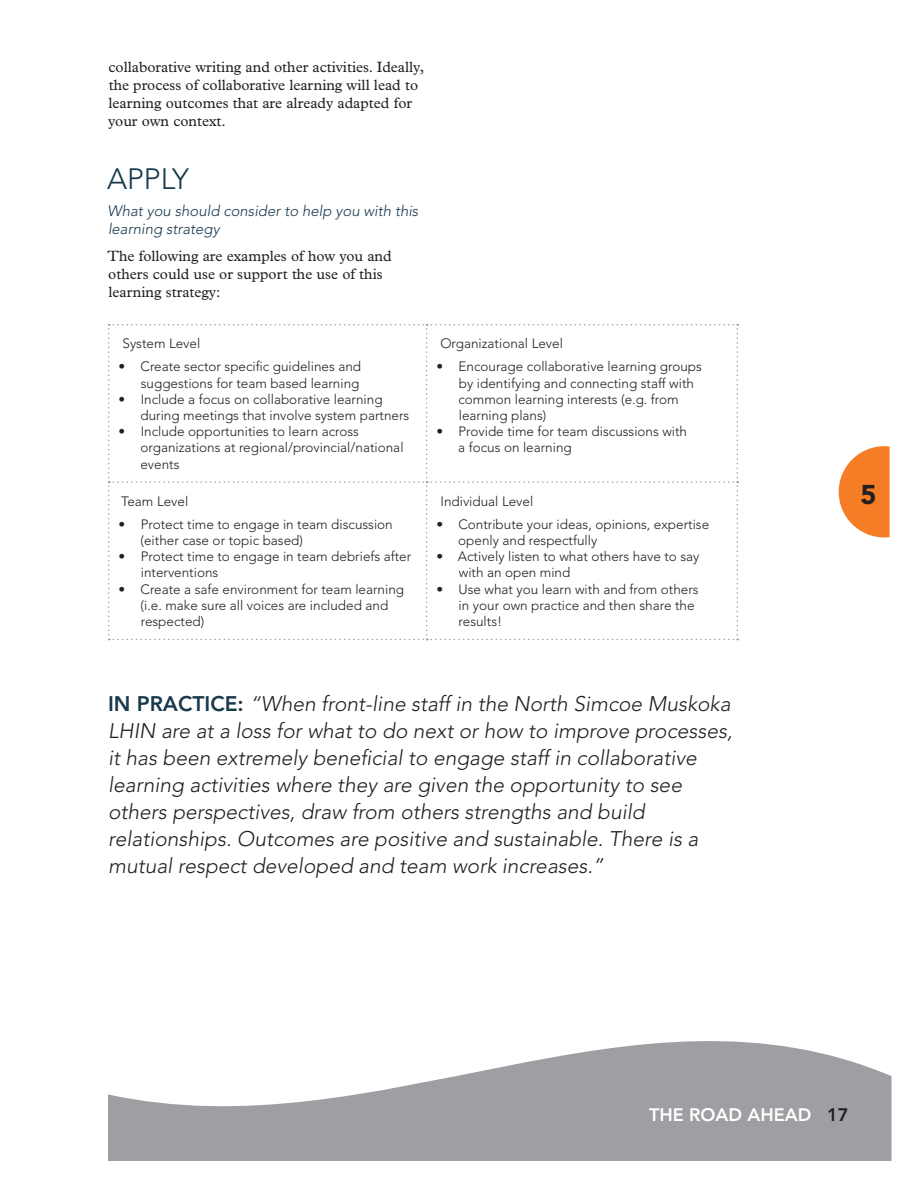
<style>
.page{position:relative;width:918px;height:1188px;background:#fff}
.page>*{position:absolute;margin:0;border:0;box-sizing:border-box;transform-origin:0 0}
.t1{font:300 29.25px "Avenir LT Std";color:#19394d}
.t2{font:900 27px "Avenir LT Std";color:#231f20}
.t3{font:italic 300 21px/27px "Avenir LT Std";color:#231f20}
.t4{font:800 18px "Avenir LT Std";color:#fff}
.t5{font:800 18px "Avenir LT Std";color:#231f20}
.t6{font:15px/18px "Plantin Std";color:#231f20}
.t7{font:italic 300 15px/18px "Avenir LT Std";color:#19394d}
.t8{font:300 13.5px/16.2px "Avenir LT Std";color:#231f20}
.s1{font-weight:800;font-style:normal;color:#19394d}
</style>
<div class="page">
<svg style="left:108px;top:1041px;width:784px;height:120px;fill:#9d9fa2"></svg>
<svg style="left:839px;top:446px;width:51px;height:91px"></svg>
<svg style="left:108px;top:324px;width:630px;height:316px"></svg>
<p class="t6" style="left:108px;top:58px;width:317px">collaborative writing and other activities. Ideally, the process of collaborative learning will lead to learning outcomes that are already adapted for your own context.</p>
<h1 class="t1" style="left:107px;top:162px;width:80px">Apply</h1>
<p class="t7" style="left:108px;top:202px;width:312px">What you should consider to help you with this learning strategy</p>
<p class="t6" style="left:108px;top:247px;width:286px">The following are examples of how you and others could use or support the use of this learning strategy:</p>
<p class="t8" style="left:123px;top:336px;width:79px">System Level</p>
<p class="t8" style="left:119px;top:359px;width:244px;text-align:right">• Create sector specific guidelines and suggestions for team based learning</p>
<p class="t8" style="left:140px;top:391px;width:270px;text-indent:-22px">• Include a focus on collaborative learning during meetings that involve system partners</p>
<p class="t8" style="left:140px;top:424px;width:265px;text-indent:-22px">• Include opportunities to learn across organizations at regional/provincial/national events</p>
<p class="t8" style="left:121px;top:493px;width:69px">Team Level</p>
<p class="t8" style="left:141px;top:516px;width:254px;text-indent:-22px">• Protect time to engage in team discussion (either case or topic based)</p>
<p class="t8" style="left:141px;top:548px;width:272px;text-indent:-22px">• Protect time to engage in team debriefs after interventions</p>
<p class="t8" style="left:141px;top:581px;width:265px;text-indent:-22px">• Create a safe environment for team learning (i.e. make sure all voices are included and respected)</p>
<p class="t8" style="left:440px;top:336px;width:124px">Organizational Level</p>
<p class="t8" style="left:458px;top:359px;width:245px;text-indent:-22px">• Encourage collaborative learning groups by identifying and connecting staff with common learning interests (e.g. from learning plans)</p>
<p class="t8" style="left:458px;top:424px;width:230px;text-indent:-22px">• Provide time for team discussions with a focus on learning</p>
<p class="t8" style="left:441px;top:493px;width:94px">Individual Level</p>
<p class="t8" style="left:458px;top:516px;width:252px;text-indent:-22px">• Contribute your ideas, opinions, expertise openly and respectfully</p>
<p class="t8" style="left:459px;top:548px;width:242px;text-indent:-22px">• Actively listen to what others have to say with an open mind</p>
<p class="t8" style="left:459px;top:581px;width:242px;text-indent:-22px">• Use what you learn with and from others in your own practice and then share the results!</p>
<p class="t3" style="left:108px;top:691px;width:626px"><span class="s1">IN PRACTICE :</span> “When front-line staff in the North Simcoe Muskoka LHIN are at a loss for what to do next or how to improve processes, it has been extremely beneficial to engage staff in collaborative learning activities where they are given the opportunity to see others perspectives, draw from others strengths and build relationships. Outcomes are positive and sustainable. There is a mutual respect developed and team work increases.”</p>
<h2 class="t2" style="left:860px;top:478px;width:17px">5</h2>
<h3 class="t4" style="left:649px;top:1104px;width:150px">TH E ROAD AH EAD</h3>
<h3 class="t5" style="left:827px;top:1104px;width:23px">17</h3>
</div>
